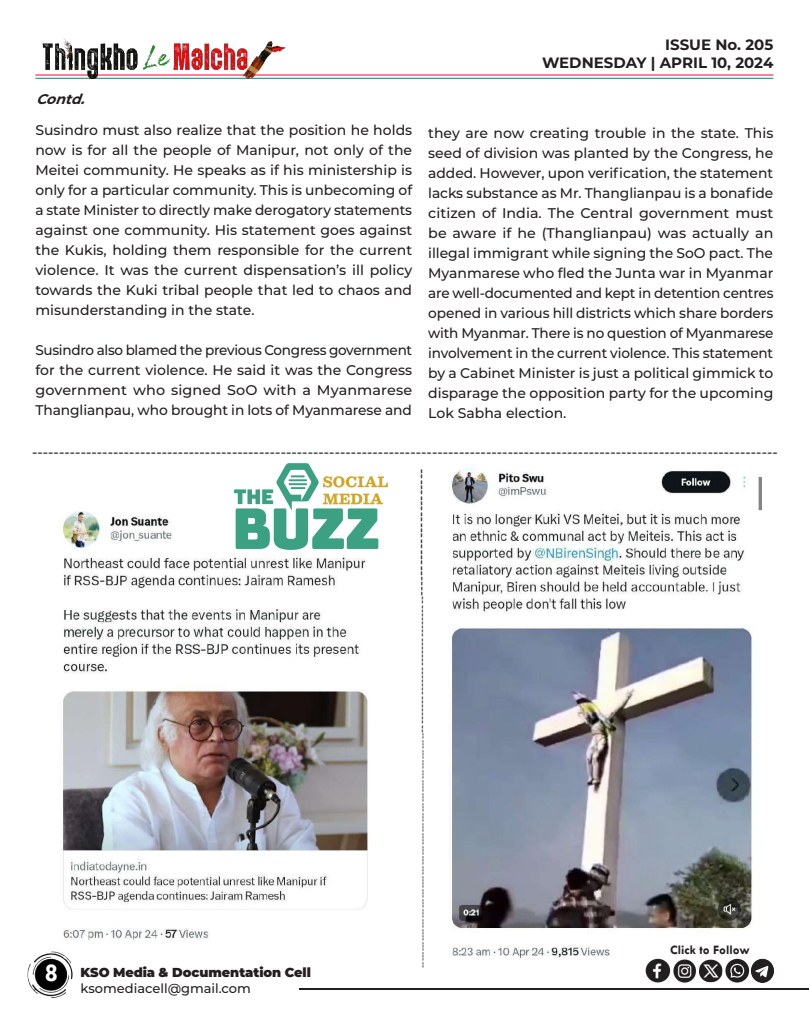
<style>
.page{position:relative;width:810px;height:1013px;background:#fff}
.page>*{position:absolute;margin:0;border:0;box-sizing:border-box;transform-origin:0 0}
.t1{font:700 26px "Tw Cen";color:#fff}
.t2{font:700 15px/18px "Montserrat";color:#231f20;text-align:right}
.t3{font:500 14px/20px "Montserrat";color:#231f20;text-align:justify}
.t4{font:italic 700 14px "Montserrat";color:#231f20}
.t5{font:900 13px "Montserrat";letter-spacing:-.005em;color:#231f20}
.t6{font:500 13px "Montserrat";color:#231f20}
.t7{font:700 13px "Tw Cen";color:#231f20}
.t8{font:500 8.6px "Montserrat";color:#231f20}
.s1{font-size:10.8px}
.s2{font-size:13px}
.s3{font-size:14px}
</style>
<div class="page">
<hr style="left:299px;top:988px;width:509px;height:1px;background:#231f20">
<img style="left:27px;top:951px;width:46px;height:47px">
<hr style="left:35px;top:74px;width:738px;height:1px;background:#ff002d">
<hr style="left:35px;top:78px;width:738px;height:1px;background:#00848b">
<img style="left:449px;top:467px;width:312px;height:493px">
<img style="left:35px;top:38px;width:254px;height:41px">
<img style="left:645px;top:957px;width:129px;height:26px">
<img style="left:60px;top:511px;width:317px;height:429px">
<img style="left:234px;top:463px;width:154px;height:86px">
<p class="t4" style="left:36px;top:89px;width:56px">Contd.</p>
<p class="t3" style="left:35px;top:119px;width:379px">Susindro must also realize that the position he holds now is for all the people of Manipur, not only of the Meitei community. He speaks as if his ministership is only for a particular community. This is unbecoming of a state Minister to directly make derogatory statements against one community. His statement goes against the Kukis, holding them responsible for the current violence. It was the current dispensation’s ill policy towards the Kuki tribal people that led to chaos and misunderstanding in the state.</p>
<p class="t3" style="left:35px;top:339px;width:378px">Susindro also blamed the previous Congress government for the current violence. He said it was the Congress government who signed SoO with a Myanmarese Thanglianpau, who brought in lots of Myanmarese and</p>
<p class="t2" style="left:542px;top:35px;width:233px">ISSUE No. 205<br>WEDNESDAY | APRIL 10, 2024</p>
<p class="t3" style="left:428px;top:122px;width:347px">they are now creating trouble in the state. This seed of division was planted by the Congress, he added. However, upon verification, the statement lacks substance as Mr. Thanglianpau is a bonafide citizen of India. The Central government must be aware if he (Thanglianpau) was actually an illegal immigrant while signing the SoO pact. The Myanmarese who fled the Junta war in Myanmar are well-documented and kept in detention centres opened in various hill districts which share borders with Myanmar. There is no question of Myanmarese involvement in the current violence. This statement by a Cabinet Minister is just a political gimmick to disparage the opposition party for the upcoming Lok Sabha election.</p>
<p class="t3" style="left:32px;top:441px;width:747px">------------------------------------------------------------------------------------------------------------------------------------------</p>
<p class="t8" style="left:416px;top:967px;width:501px;rotate:-90deg">-----------------------------------------------------------------------<span class="s1">---------------------------------</span><span class="s2">----</span><span class="s3">--------------------</span></p>
<p class="t7" style="left:670px;top:942px;width:81px">Click to Follow</p>
<h1 class="t1" style="left:44px;top:957px;width:15px">8</h1>
<p class="t5" style="left:81px;top:962px;width:232px">KSO Media &amp; Documentation Cell</p>
<p class="t6" style="left:81px;top:978px;width:172px">ksomediacell@gmail.com</p>
</div>
